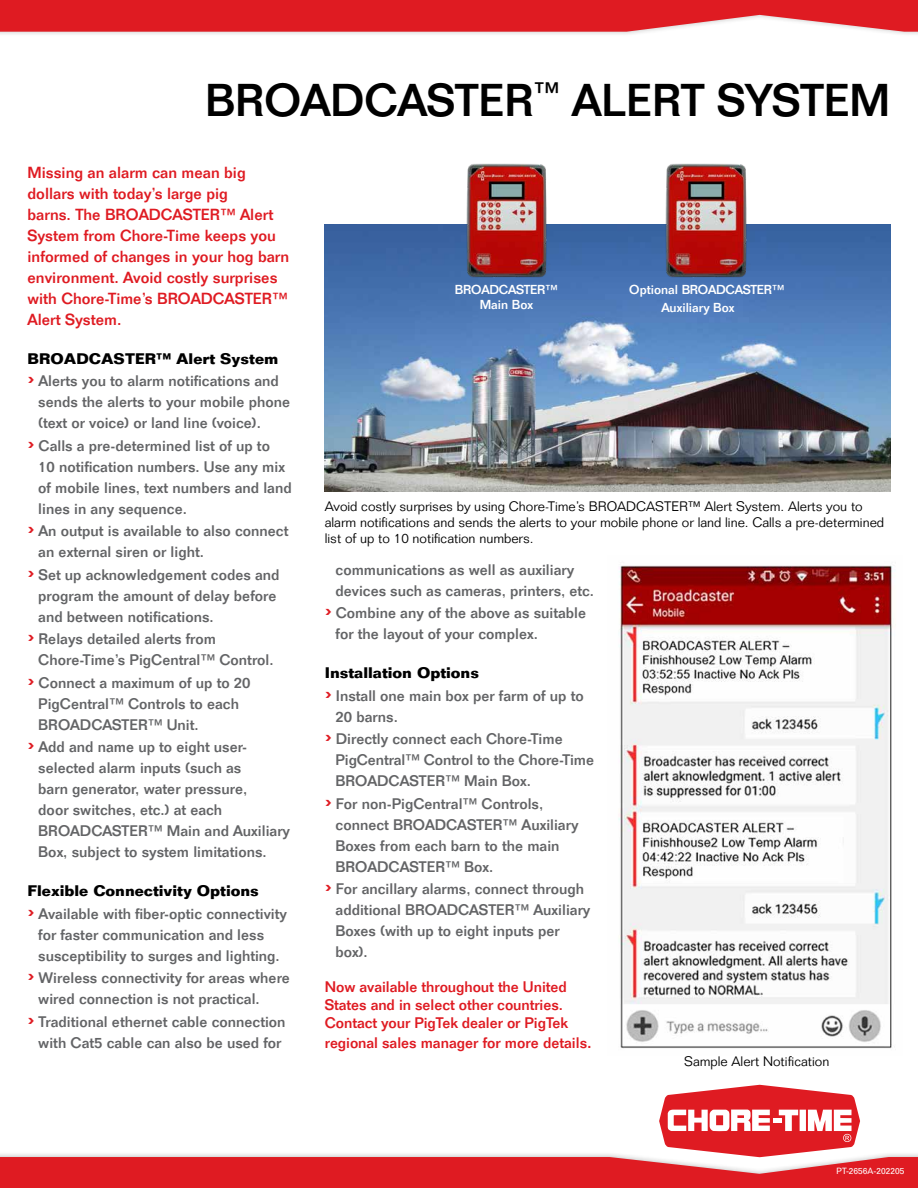
<style>
.page{position:relative;width:918px;height:1188px;background:#fff}
.page>*{position:absolute;margin:0;border:0;box-sizing:border-box;transform-origin:0 0}
.t1{font:500 45px "Folio Std";color:#000}
.t2{font:500 15.75px/21px "Folio Std";color:#df1b22}
.t3{font:500 15px/21px "Folio Std";color:#636466}
.t4{font:500 15px/18px "Folio Std";letter-spacing:-.005em;color:#df1b22}
.t5{font:300 13.5px/16.2px "Folio Std";color:#000}
.t6{font:500 12.75px/18px "Folio Std";color:#fff}
.t7{font:500 12.75px/15.3px "Folio Std";letter-spacing:-.02em;color:#fff;text-align:center}
.t8{font:9px "Folio BQ";color:#fff}
.s1{font-weight:700;color:#000}
.s2{font-size:26.25px;color:#df1b22}
.s3{font-size:16.5px}
</style>
<div class="page">
<div style="left:0;top:0;width:918px;height:38px;background:#000;opacity:.25"></div>
<svg style="left:0;top:0;width:918px;height:32px;background:#e12e34"></svg>
<svg style="left:0;top:1085px;width:918px;height:103px"></svg>
<img style="left:618px;top:565px;width:275px;height:484px">
<img style="left:324px;top:224px;width:566px;height:267px">
<img style="left:463px;top:163px;width:88px;height:116px">
<img style="left:663px;top:163px;width:87px;height:116px">
<h1 class="t1" style="left:205px;top:73px;width:687px">BROADCASTER<sup>™</sup> ALERT SYSTEM</h1>
<p class="t2" style="left:28px;top:162px;width:263px">Missing an alarm can mean big dollars with today’s large pig<br>barns. The BROADCASTER™ Alert<br>System from Chore-Time keeps you informed of changes in your hog barn environment. Avoid costly surprises with Chore-Time’s BROADCASTER™<br>Alert System.</p>
<p class="t3" style="left:28px;top:347px;width:253px;line-height:22.5px"><span class="s1">BROADCASTER™ Alert System </span><span class="s2">›</span> Alerts you to alarm notifications and</p>
<p class="t3" style="left:38px;top:391px;width:253px">sends the alerts to your mobile phone (text or voice) or land line (voice).</p>
<p class="t3" style="left:38px;top:435px;width:255px;text-indent:-11px"><span class="s2">›</span> Calls a pre-determined list of up to<br>10 notification numbers. Use any mix of mobile lines, text numbers and land lines in any sequence.</p>
<p class="t3" style="left:38px;top:520px;width:252px;text-indent:-11px"><span class="s2">›</span> An output is available to also connect an external siren or light.</p>
<p class="t3" style="left:38px;top:564px;width:243px;text-indent:-11px"><span class="s2">›</span> Set up acknowledgement codes and program the amount of delay before and between notifications.</p>
<p class="t3" style="left:38px;top:628px;width:237px;text-indent:-11px"><span class="s2">›</span> Relays detailed alerts from<br>Chore-Time’s PigCentral™ Control.</p>
<p class="t3" style="left:38px;top:672px;width:214px;text-indent:-11px"><span class="s2">›</span> Connect a maximum of up to 20<br>PigCentral™ Controls to each<br>BROADCASTER™ Unit.</p>
<p class="t3" style="left:38px;top:736px;width:253px;text-indent:-11px"><span class="s2">›</span> Add and name up to eight user&shy;selected alarm inputs (such as<br>barn generator, water pressure,<br>door switches, etc.) at each<br>BROADCASTER™ Main and Auxiliary<br>Box, subject to system limitations.</p>
<p class="t3" style="left:28px;top:880px;width:261px;line-height:22.5px"><span class="s1">Flexible Connectivity Options<br></span><span class="s2">›</span> Available with fiber-optic connectivity</p>
<p class="t3" style="left:38px;top:924px;width:243px">for faster communication and less susceptibility to surges and lighting.</p>
<p class="t3" style="left:38px;top:967px;width:253px;text-indent:-11px"><span class="s2">›</span> Wireless connectivity for areas where wired connection is not practical.</p>
<p class="t3" style="left:28px;top:1011px;width:260px;text-align:center"><span class="s2">›</span> Traditional ethernet cable connection with Cat5 cable can also be used for</p>
<p class="t7" style="left:455px;top:281px;width:104px">BROADCASTER™<br>Main Box</p>
<p class="t6" style="left:661px;top:280px;width:125px;text-indent:-32px">Optional BROADCASTER™<br>Auxiliary Box</p>
<p class="t5" style="left:325px;top:498px;width:561px">Avoid costly surprises by using Chore-Time’s BROADCASTER™ Alert System. Alerts you to alarm notifications and sends the alerts to your mobile phone or land line. Calls a pre-determined list of up to 10 notification numbers.</p>
<p class="t3" style="left:336px;top:559px;width:260px">communications as well as auxiliary devices such as cameras, printers, etc.</p>
<p class="t3" style="left:336px;top:603px;width:252px;text-indent:-11px"><span class="s2">›</span> Combine any of the above as suitable for the layout of your complex.</p>
<p class="t3" style="left:325px;top:662px;width:260px;line-height:22.5px"><span class="s1">Installation Options<br></span><span class="s2">›</span> Install one main box per farm of up to</p>
<p class="t3" style="left:325px;top:705px;width:239px;line-height:22.5px;text-indent:11px">20 barns.<br><span class="s2">›</span> Directly connect each Chore-Time</p>
<p class="t3" style="left:336px;top:750px;width:260px">PigCentral™ Control to the Chore-Time<br>BROADCASTER™ Main Box.</p>
<p class="t3" style="left:336px;top:793px;width:244px;text-indent:-11px"><span class="s2">›</span> For non-PigCentral™ Controls, connect BROADCASTER™ Auxiliary<br>Boxes from each barn to the main<br>BROADCASTER™ Box.</p>
<p class="t3" style="left:336px;top:879px;width:256px;text-indent:-11px"><span class="s2">›</span> For ancillary alarms, connect through additional BROADCASTER™ Auxiliary<br>Boxes (with up to eight inputs per box).</p>
<p class="t4" style="left:325px;top:977px;width:245px">Now available throughout the United<br>States and in select other countries.<br>Contact your PigTek dealer or PigTek</p>
<p class="t4" style="left:325px;top:1033px;width:268px">regional sales manager for more details<span class="s3">.</span></p>
<p class="t5" style="left:684px;top:1053px;width:147px">Sample Alert Notification</p>
<p class="t8" style="left:837px;top:1166px;width:69px">PT-2656A-202205</p>
</div>
